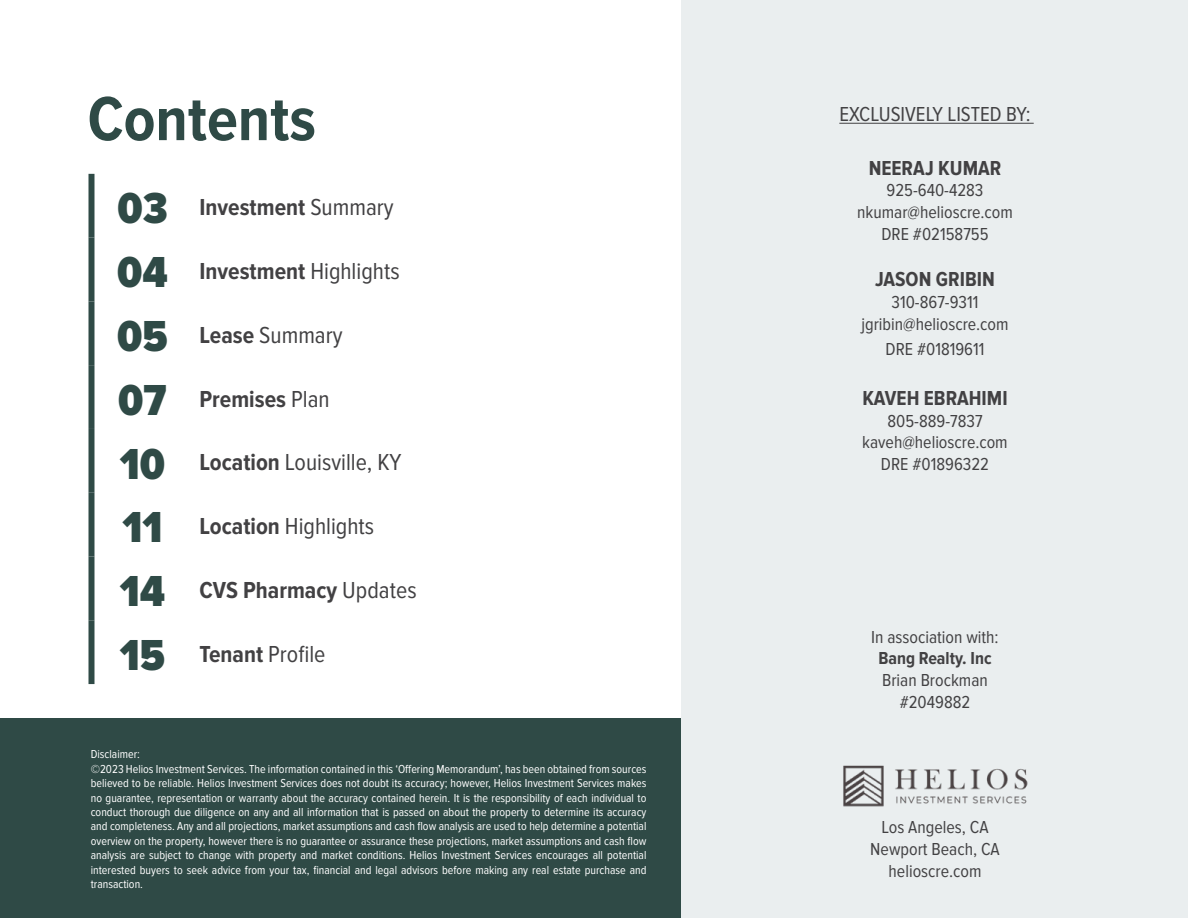
<style>
.page{position:relative;width:1188px;height:918px;background:#fff}
.page>*{position:absolute;margin:0;border:0;box-sizing:border-box;transform-origin:0 0}
.t1{font:700 64.5px "Proxima Nova Cond";color:#2f4a46}
.t2{font:700 24px "Proxima Nova Cond";color:#424143}
.t3{font:24px "Proxima Nova Cond";color:#424143}
.t4{font:700 21px "Proxima Nova Cond";color:#424143}
.t5{font:21px "Proxima Nova Cond";color:#424143}
.t6{font:18px/21.6px "Proxima Nova Cond";color:#424143;text-align:center}
.t7{font:700 18px "Proxima Nova Cond";color:#424143}
.t8{font:12px/14.4px "Proxima Nova Cond";color:#fff}
.s1{font-weight:900;font-size:45px;color:#2f4a46}
.s2{font-weight:400}
.s3{font-weight:700}
</style>
<div class="page">
<div style="left:0;top:718px;width:828px;height:200px;background:#2f4a46"></div>
<div style="left:681px;top:0;width:507px;height:918px;background:#eaeeef"></div>
<hr style="left:839px;top:123px;width:195px;height:1px;background:#424143">
<img style="left:843px;top:765px;width:185px;height:42px">
<div style="left:88px;top:174px;width:6px;height:64px;background:#2f4a46"></div>
<div style="left:88px;top:238px;width:6px;height:63px;background:#2f4a46"></div>
<div style="left:88px;top:301px;width:6px;height:64px;background:#2f4a46"></div>
<div style="left:88px;top:365px;width:6px;height:64px;background:#2f4a46"></div>
<div style="left:88px;top:429px;width:6px;height:64px;background:#2f4a46"></div>
<div style="left:88px;top:493px;width:6px;height:64px;background:#2f4a46"></div>
<div style="left:88px;top:557px;width:6px;height:63px;background:#2f4a46"></div>
<div style="left:88px;top:620px;width:6px;height:64px;background:#2f4a46"></div>
<h1 class="t1" style="left:88px;top:83px;width:230px">Contents</h1>
<h2 class="t2" style="left:117px;top:194px;width:278px"><span class="s1">03</span> Investment <span class="s2">Summary</span></h2>
<h2 class="t2" style="left:117px;top:258px;width:284px"><span class="s1">04</span> Investment <span class="s2">Highlights</span></h2>
<h2 class="t3" style="left:117px;top:321px;width:227px"><span class="s1">05</span> <span class="s3">Lease</span> Summary</h2>
<h2 class="t2" style="left:118px;top:385px;width:213px"><span class="s1">07</span> Premises <span class="s2">Plan</span></h2>
<h2 class="t3" style="left:120px;top:449px;width:283px"><span class="s1">10</span> <span class="s3">Location</span> Louisville, KY</h2>
<h2 class="t3" style="left:123px;top:513px;width:253px"><span class="s1">11</span> <span class="s3">Location</span> Highlights</h2>
<h2 class="t2" style="left:120px;top:577px;width:298px"><span class="s1">14</span> CVS Pharmacy <span class="s2">Updates</span></h2>
<h2 class="t3" style="left:120px;top:640px;width:207px"><span class="s1">15</span> <span class="s3">Tenant</span> Profile</h2>
<p class="t8" style="left:91px;top:747px;width:557px">Disclaimer:<br>©2023 Helios Investment Services. The information contained in this ‘Offering Memorandum’, has been obtained from sources believed to be reliable. Helios Investment Services does not doubt its accuracy; however, Helios Investment Services makes no guarantee, representation or warranty about the accuracy contained herein. It is the responsibility of each individual to conduct thorough due diligence on any and all information that is passed on about the property to determine its accuracy and completeness. Any and all projections, market assumptions and cash flow analysis are used to help determine a potential overview on the property, however there is no guarantee or assurance these projections, market assumptions and cash flow analysis are subject to change with property and market conditions. Helios Investment Services encourages all potential interested buyers to seek advice from your tax, financial and legal advisors before making any real estate purchase and transaction.</p>
<h3 class="t5" style="left:839px;top:102px;width:193px">EXCLUSIVELY LISTED BY:</h3>
<h3 class="t4" style="left:869px;top:156px;width:134px">NEERAJ KUMAR</h3>
<h3 class="t6" style="left:857px;top:180px;width:157px">925-640-4283 nkumar@helioscre.com<br>DRE #02158755</h3>
<h3 class="t4" style="left:875px;top:268px;width:121px">JASON GRIBIN</h3>
<h3 class="t6" style="left:861px;top:292px;width:149px">310-867-9311 jgribin@helioscre.com</h3>
<h3 class="t6" style="left:886px;top:338px;width:100px">DRE #01819611</h3>
<h3 class="t4" style="left:862px;top:387px;width:147px">KAVEH EBRAHIMI</h3>
<h3 class="t6" style="left:862px;top:410px;width:147px">805-889-7837 kaveh@helioscre.com<br>DRE #01896322</h3>
<h3 class="t6" style="left:871px;top:626px;width:129px">In association with:</h3>
<h3 class="t7" style="left:878px;top:648px;width:115px">Bang Realty. Inc</h3>
<h3 class="t6" style="left:882px;top:670px;width:107px">Brian Brockman #2049882</h3>
<h3 class="t6" style="left:870px;top:817px;width:131px">Los Angeles, CA<br>Newport Beach, CA helioscre.com</h3>
</div>
